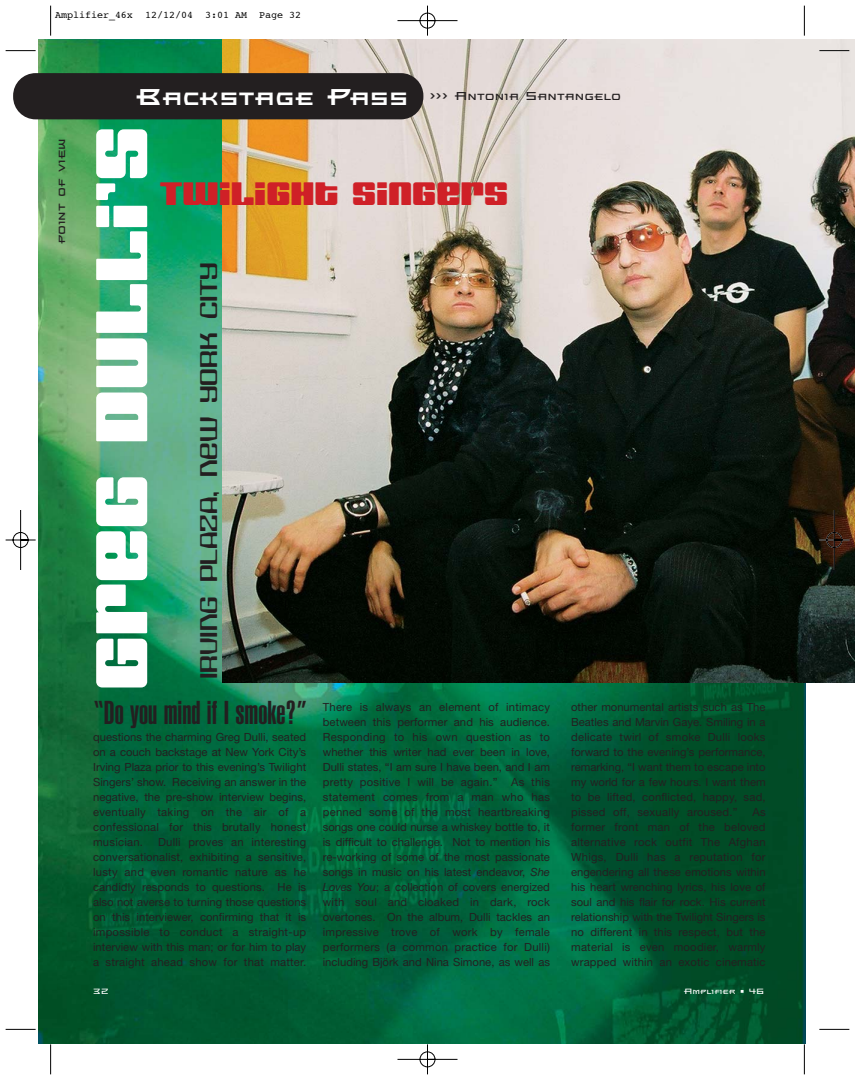
<style>
.page{position:relative;width:855px;height:1080px;background:#fff}
.page>*{position:absolute;margin:0;border:0;box-sizing:border-box;transform-origin:0 0}
.t1{font:68px "HOUSE3009 Spaceage Black Alpha";color:#fff}
.t2{font:900 extra-condensed 32.5px "Helvetica";color:#231f20}
.t3{font:30.25px "HOUSE3009 Spaceage Black Alpha";color:#cf2027}
.t4{font:22.5px "HOUSE3009 Spaceage Bold Gamma";color:#231f20}
.t5{font:15px "Ultra Bronzo";color:#231f20}
.t6{font:11.25px/15px "Helvetica Neue";letter-spacing:.02em;color:#231f20;text-align:justify}
.t7{font:10px "Courier";color:#000}
.t8{font:10px "Ultra Bronzo";color:#fff}
.s1{font-weight:700;font-size:30px;color:#fff}
.s2{font-style:italic}
</style>
<div class="page">
<img style="left:5px;top:5px;width:845px;height:1070px">
<p class="t7" style="left:55px;top:10px;width:248px">Amplifier_46x 12/12/04 3:01 AM Page 32</p>
<h3 class="t5" style="left:51px;top:244px;width:107px;rotate:-90deg">point of view</h3>
<h3 class="t5" style="left:136px;top:86px;width:487px"><span class="s1">Backstage Pass</span> &gt;&gt;&gt; Antonia Santangelo</h3>
<h1 class="t1" style="left:84px;top:690px;width:565px;rotate:-90deg">GREG DULLI’S</h1>
<h2 class="t2" style="left:94px;top:701px;width:214px">“Do you mind if I smoke?”</h2>
<h3 class="t3" style="left:160px;top:177px;width:349px">TWILIGHT SINGERS</h3>
<h3 class="t4" style="left:196px;top:679px;width:418px;rotate:-90deg">Irving Plaza, New York City</h3>
<p class="t6" style="left:323px;top:700px;width:229px">There is always an element of intimacy between this performer and his audience.<br>Responding to his own question as to whether this writer had ever been in love, Dulli states, “I am sure I have been, and I am pretty positive I will be again.” As this statement comes from a man who has penned some of the most heartbreaking songs one could nurse a whiskey bottle to, it is difficult to challenge. Not to mention his re-working of some of the most passionate songs in music on his latest endeavor, <span class="s2">She Loves You</span>; a collection of covers energized with soul and cloaked in dark, rock overtones. On the album, Dulli tackles an impressive trove of work by female performers (a common practice for Dulli) including Björk and Nina Simone, as well as</p>
<p class="t6" style="left:571px;top:700px;width:196px">other monumental artists such as The Beatles and Marvin Gaye. Smiling in a delicate twirl of smoke Dulli looks forward to the evening’s performance, remarking, “I want them to escape into my world for a few hours. I want them to be lifted, conflicted, happy, sad, pissed off, sexually aroused.”</p>
<p class="t6" style="left:93px;top:730px;width:215px">questions the charming Greg Dulli, seated on a couch backstage at New York City’s Irving Plaza prior to this evening’s Twilight Singers’ show. Receiving an answer in the negative, the pre-show interview begins, eventually taking on the air of a confessional for this brutally honest musician.</p>
<p class="t6" style="left:571px;top:805px;width:196px;text-indent:181px">As former front man of the beloved alternative rock outfit The Afghan Whigs, Dulli has a reputation for engendering all these emotions within his heart wrenching lyrics, his love of soul and his flair for rock. His current relationship with the Twilight Singers is no different in this respect, but the material is even moodier, warmly wrapped within an exotic cinematic</p>
<p class="t6" style="left:93px;top:835px;width:215px;text-indent:65px">Dulli proves an interesting conversationalist, exhibiting a sensitive, lusty and even romantic nature as he candidly responds to questions. He is also not averse to turning those questions on this interviewer, confirming that it is impossible to conduct a straight-up interview with this man; or for him to play a straight ahead show for that matter.</p>
<p class="t8" style="left:93px;top:984px;width:17px">32</p>
<p class="t8" style="left:684px;top:984px;width:82px">Amplifier • 46</p>
</div>
